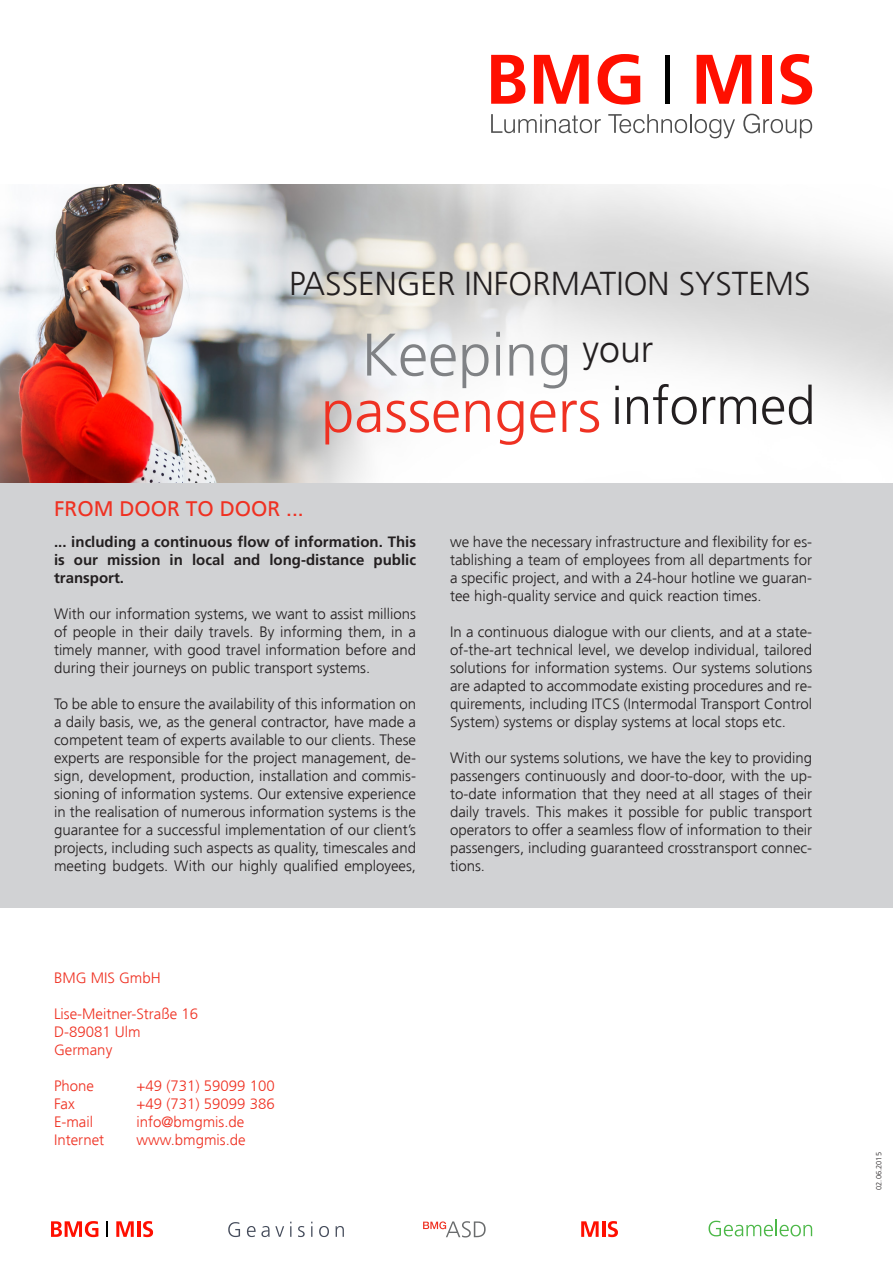
<style>
.page{position:relative;width:893px;height:1263px;background:#fff}
.page>*{position:absolute;margin:0;border:0;box-sizing:border-box;transform-origin:0 0}
.t1{font:300 60px "Frutiger";color:#ef3122}
.t2{font:300 60px "Frutiger";color:#808285}
.t3{font:300 52.5px "Frutiger";color:#231f20}
.t4{font:300 37.5px "Frutiger";color:#231f20}
.t5{font:300 33px "Frutiger";color:#231f20}
.U3{font:21px "Frutiger";color:#ef3122}
.Grundtext{font:300 15px/18px "Frutiger";color:#231f20;text-align:justify}
.Grundtext_Tab_weiß{font:300 15px "Frutiger";color:#ef3122}
.Grundtext-2{font:700 15px/18px "Frutiger";color:#231f20;text-align:justify}
.t6{font:300 7.5px "Frutiger";color:#231f20}
</style>
<div class="page">
<div style="left:0;top:453px;width:893px;height:455px;background:#d1d2d4"></div>
<svg style="left:708px;top:1220px;width:104px;height:16px"></svg>
<svg style="left:581px;top:1221px;width:18px;height:16px"></svg>
<hr style="left:602px;top:1221px;width:3px;height:16px;background:#ff0f00">
<svg style="left:608px;top:1221px;width:10px;height:16px"></svg>
<svg style="left:51px;top:1221px;width:47px;height:16px"></svg>
<svg style="left:106px;top:1221px;width:2px;height:16px"></svg>
<svg style="left:116px;top:1221px;width:18px;height:16px"></svg>
<hr style="left:137px;top:1221px;width:3px;height:16px;background:#ff0f00">
<svg style="left:143px;top:1221px;width:10px;height:16px"></svg>
<svg style="left:423px;top:1221px;width:63px;height:16px"></svg>
<svg style="left:228px;top:1222px;width:12px;height:15px"></svg>
<svg style="left:247px;top:1226px;width:37px;height:11px"></svg>
<svg style="left:290px;top:1222px;width:1px;height:15px"></svg>
<svg style="left:298px;top:1226px;width:7px;height:11px"></svg>
<svg style="left:311px;top:1222px;width:1px;height:15px"></svg>
<svg style="left:319px;top:1226px;width:10px;height:11px"></svg>
<svg style="left:336px;top:1226px;width:8px;height:11px"></svg>
<img style="left:0;top:185px;width:893px;height:297px">
<svg style="left:491px;top:55px;width:34px;height:49px"></svg>
<svg style="left:534px;top:55px;width:55px;height:49px"></svg>
<svg style="left:598px;top:54px;width:42px;height:51px"></svg>
<div style="left:665px;top:55px;width:5px;height:49px;background:#000100"></div>
<svg style="left:697px;top:55px;width:54px;height:49px"></svg>
<div style="left:762px;top:55px;width:10px;height:49px;background:#ff0f00"></div>
<svg style="left:780px;top:54px;width:32px;height:51px"></svg>
<svg style="left:491px;top:114px;width:110px;height:19px"></svg>
<svg style="left:608px;top:114px;width:127px;height:24px"></svg>
<svg style="left:743px;top:114px;width:69px;height:24px"></svg>
<p class="t5" style="left:289px;top:265px;width:523px">PASSENGER INFORMATION SYSTEMS</p>
<p class="t2" style="left:361px;top:321px;width:212px">Keeping</p>
<p class="t1" style="left:321px;top:377px;width:282px">passengers</p>
<p class="t4" style="left:583px;top:328px;width:72px">your</p>
<p class="t3" style="left:611px;top:376px;width:206px">informed</p>
<p class="U3" style="left:54px;top:496px;width:251px">FROM DOOR TO DOOR ...</p>
<p class="Grundtext-2" style="left:54px;top:533px;width:364px">... including a continuous flow of information. This is our mission in local and long-distance public transport.</p>
<p class="Grundtext" style="left:54px;top:605px;width:364px">With our information systems, we want to assist millions of people in their daily travels. By informing them, in a timely manner, with good travel information before and during their journeys on public transport systems.</p>
<p class="Grundtext" style="left:54px;top:695px;width:364px">To be able to ensure the availability of this information on a daily basis, we, as the general contractor, have made a competent team of experts available to our clients. These experts are responsible for the project management, de&shy;sign, development, production, installation and commis&shy;sioning of information systems. Our extensive experience in the realisation of numerous information systems is the guarantee for a successful implementation of our client’s projects, including such aspects as quality, timescales and meeting budgets. With our highly qualified employees,</p>
<p class="Grundtext" style="left:450px;top:533px;width:364px">we have the necessary infrastructure and flexibility for es&shy;tablishing a team of employees from all departments for a specific project, and with a 24-hour hotline we guaran&shy;tee high-quality service and quick reaction times.</p>
<p class="Grundtext" style="left:450px;top:623px;width:364px">In a continuous dialogue with our clients, and at a state&shy;of-the-art technical level, we develop individual, tailored solutions for information systems. Our systems solutions are adapted to accommodate existing procedures and re&shy;quirements, including ITCS (Intermodal Transport Control System) systems or display systems at local stops etc.</p>
<p class="Grundtext" style="left:450px;top:749px;width:364px">With our systems solutions, we have the key to providing passengers continuously and door-to-door, with the up&shy;to-date information that they need at all stages of their daily travels. This makes it possible for public transport operators to offer a seamless flow of information to their passengers, including guaranteed crosstransport connec&shy;tions.</p>
<p class="Grundtext_Tab_weiß" style="left:54px;top:970px;width:108px">BMG MIS GmbH</p>
<p class="Grundtext_Tab_weiß" style="left:54px;top:1006px;width:146px">Lise-Meitner-Straße 16</p>
<p class="Grundtext_Tab_weiß" style="left:54px;top:1024px;width:88px">D-89081 Ulm</p>
<p class="Grundtext_Tab_weiß" style="left:54px;top:1042px;width:60px">Germany</p>
<p class="Grundtext_Tab_weiß" style="left:54px;top:1078px;width:42px">Phone</p>
<p class="Grundtext_Tab_weiß" style="left:136px;top:1078px;width:140px">+49 (731) 59099 100</p>
<p class="Grundtext_Tab_weiß" style="left:54px;top:1096px;width:22px">Fax</p>
<p class="Grundtext_Tab_weiß" style="left:136px;top:1096px;width:140px">+49 (731) 59099 386</p>
<p class="Grundtext_Tab_weiß" style="left:54px;top:1114px;width:41px">E-mail</p>
<p class="Grundtext_Tab_weiß" style="left:136px;top:1114px;width:109px">info@bmgmis.de</p>
<p class="Grundtext_Tab_weiß" style="left:54px;top:1132px;width:52px">Internet</p>
<p class="Grundtext_Tab_weiß" style="left:136px;top:1132px;width:111px">www.bmgmis.de</p>
<p class="t6" style="left:875px;top:1190px;width:39px;rotate:-90deg">02.06.2015</p>
</div>
